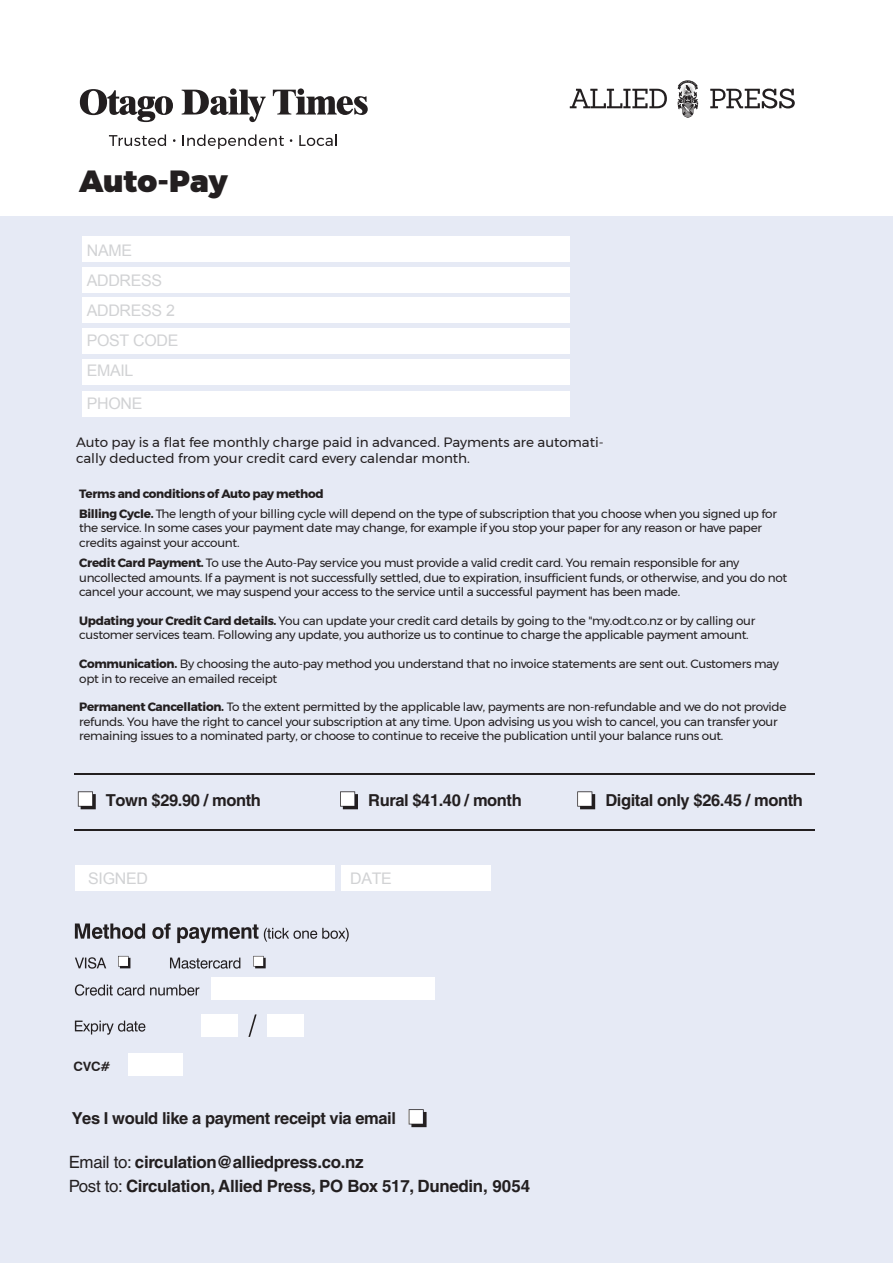
<style>
.page{position:relative;width:893px;height:1263px;background:#fff}
.page>*{position:absolute;margin:0;border:0;box-sizing:border-box;transform-origin:0 0}
.t1{font:900 30.6px "Montserrat";color:#231f20}
.t2{font:700 16.95px/24.9px "Helvetica";letter-spacing:-.02em;color:#231f20}
.t3{font:700 16.5px "Helvetica";letter-spacing:-.025em;color:#231f20}
.t4{font:15.9px/30px "Arial";letter-spacing:-.02em;color:#d1d2d4}
.t5{font:13.5px/16.2px "Montserrat";color:#231f20}
.t6{font:700 12.9px "Swiss 721 BT";color:#231f20}
.t7{font:12px/14.4px "Montserrat";letter-spacing:-.025em;color:#231f20}
.s1{font-weight:700}
.s2{font-weight:400}
</style>
<div class="page">
<div style="left:0;top:216px;width:893px;height:1047px;background:#e6eaf5"></div>
<svg style="left:75px;top:923px;width:274px;height:20px"></svg>
<svg style="left:75px;top:956px;width:191px;height:13px"></svg>
<svg style="left:75px;top:984px;width:124px;height:12px"></svg>
<svg style="left:75px;top:1014px;width:182px;height:23px"></svg>
<div style="left:211px;top:977px;width:223px;height:22px;background:#fff"></div>
<div style="left:202px;top:1015px;width:36px;height:22px;background:#fff"></div>
<div style="left:267px;top:1015px;width:36px;height:22px;background:#fff"></div>
<div style="left:128px;top:1054px;width:55px;height:22px;background:#fff"></div>
<svg style="left:109px;top:134px;width:57px;height:12px"></svg>
<svg style="left:182px;top:134px;width:102px;height:15px"></svg>
<svg style="left:299px;top:134px;width:38px;height:12px"></svg>
<svg style="left:80px;top:89px;width:93px;height:33px"></svg>
<svg style="left:182px;top:88px;width:84px;height:34px"></svg>
<svg style="left:273px;top:88px;width:95px;height:27px"></svg>
<div style="left:82px;top:236px;width:488px;height:25px;background:#fff"></div>
<div style="left:82px;top:267px;width:488px;height:25px;background:#fff"></div>
<div style="left:82px;top:298px;width:488px;height:25px;background:#fff"></div>
<div style="left:82px;top:329px;width:488px;height:25px;background:#fff"></div>
<div style="left:82px;top:359px;width:488px;height:26px;background:#fff"></div>
<div style="left:82px;top:391px;width:488px;height:26px;background:#fff"></div>
<div style="left:75px;top:865px;width:260px;height:26px;background:#fff"></div>
<div style="left:341px;top:865px;width:150px;height:26px;background:#fff"></div>
<svg style="left:409px;top:1109px;width:18px;height:18px"></svg>
<svg style="left:78px;top:791px;width:18px;height:18px"></svg>
<svg style="left:340px;top:791px;width:18px;height:18px"></svg>
<svg style="left:577px;top:791px;width:18px;height:18px"></svg>
<svg style="left:570px;top:89px;width:97px;height:19px"></svg>
<svg style="left:710px;top:89px;width:85px;height:19px"></svg>
<svg style="left:677px;top:80px;width:21px;height:38px"></svg>
<hr style="left:74px;top:773px;width:740px;height:1px;background:#231f20">
<hr style="left:74px;top:829px;width:740px;height:1px;background:#231f20">
<h1 class="t1" style="left:79px;top:156px;width:150px">Auto-Pay</h1>
<h3 class="t4" style="left:87px;top:236px;width:93px">NAME<br>ADDRESS<br>ADDRESS 2<br>POST CODE<br>EMAIL</h3>
<h3 class="t4" style="left:87px;top:389px;width:57px">PHONE</h3>
<p class="t5" style="left:76px;top:434px;width:529px">Auto pay is a flat fee monthly charge paid in advanced. Payments are automati&shy;cally deducted from your credit card every calendar month.</p>
<p class="t7" style="left:79px;top:483px;width:699px;line-height:20.4px"><span class="s1">Terms and conditions of Auto pay method<br>Billing Cycle.</span> The length of your billing cycle will depend on the type of subscription that you choose when you signed up for</p>
<p class="t7" style="left:79px;top:521px;width:684px">the service. In some cases your payment date may change, for example if you stop your paper for any reason or have paper credits against your account.</p>
<p class="t7" style="left:79px;top:556px;width:710px"><span class="s1">Credit Card Payment.</span> To use the Auto-Pay service you must provide a valid credit card. You remain responsible for any uncollected amounts. If a payment is not successfully settled, due to expiration, insufficient funds, or otherwise, and you do not cancel your account, we may suspend your access to the service until a successful payment has been made.</p>
<p class="t7" style="left:79px;top:613px;width:678px"><span class="s1">Updating your Credit Card details.</span> You can update your credit card details by going to the "my.odt.co.nz or by calling our customer services team. Following any update, you authorize us to continue to charge the applicable payment amount.</p>
<p class="t7" style="left:79px;top:656px;width:701px"><span class="s1">Communication.</span> By choosing the auto-pay method you understand that no invoice statements are sent out. Customers may opt in to receive an emailed receipt</p>
<p class="t7" style="left:79px;top:700px;width:709px"><span class="s1">Permanent Cancellation.</span> To the extent permitted by the applicable law, payments are non-refundable and we do not provide refunds. You have the right to cancel your subscription at any time. Upon advising us you wish to cancel, you can transfer your remaining issues to a nominated party, or choose to continue to receive the publication until your balance runs out.</p>
<h3 class="t3" style="left:106px;top:790px;width:156px">Town $29.90 / month</h3>
<h3 class="t3" style="left:368px;top:790px;width:155px">Rural $41.40 / month</h3>
<h3 class="t3" style="left:605px;top:790px;width:199px">Digital only $26.45 / month</h3>
<h3 class="t4" style="left:88px;top:863px;width:61px">SIGNED</h3>
<h3 class="t4" style="left:350px;top:863px;width:43px">DATE</h3>
<p class="t6" style="left:73px;top:1058px;width:39px">CVC#</p>
<h3 class="t3" style="left:72px;top:1108px;width:326px">Yes I would like a payment receipt via email</h3>
<h2 class="t2" style="left:69px;top:1149px;width:463px"><span class="s2">Email to:</span> circulation@alliedpress.co.nz<br><span class="s2">Post to:</span> Circulation, Allied Press, PO Box 517, Dunedin, 9054</h2>
</div>
